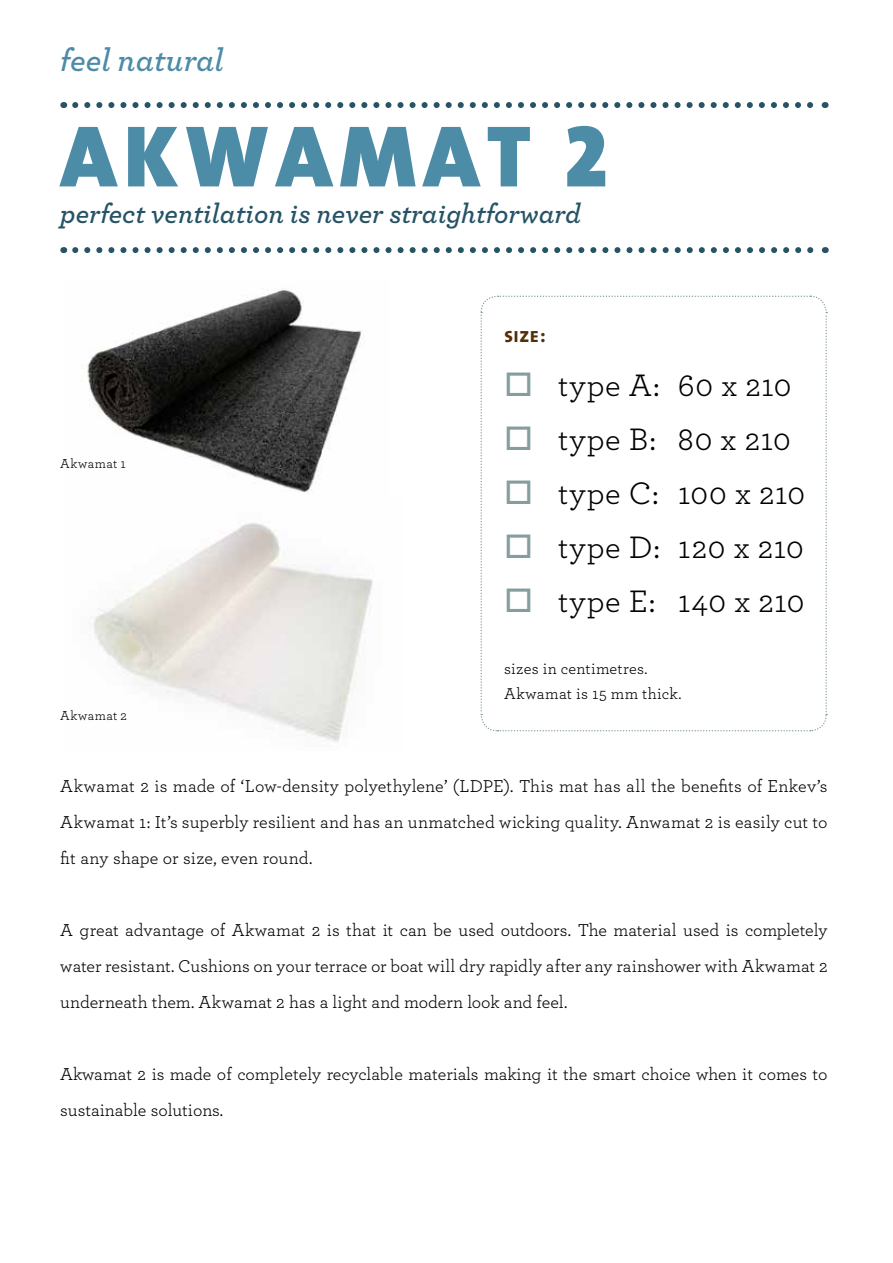
<style>
.page{position:relative;width:893px;height:1263px;background:#fff}
.page>*{position:absolute;margin:0;border:0;box-sizing:border-box;transform-origin:0 0}
.t1{font:88.2px "The Sans Black Caps";letter-spacing:.08em;color:#4d8ca7}
.t2{font:32.55px "Archer";letter-spacing:.02em;color:#000}
.t3{font:32.55px/54px "Archer";color:#000}
.t4{font:italic 600 32.55px "Archer";color:#4d8ca7}
.t5{font:italic 600 27.9px "Archer";color:#265365}
.t6{font:21px "The Sans Bold Caps";color:#542e08}
.t7{font:18px/36px "Archer";color:#000;text-align:justify}
.t8{font:16.35px/24.5px "Archer";letter-spacing:.02em;color:#000}
.t9{font:13.5px "Archer";letter-spacing:.03em;color:#000}
.s1{color:#859e9d}
</style>
<div class="page">
<img style="left:83px;top:289px;width:280px;height:205px">
<img style="left:91px;top:523px;width:282px;height:219px">
<svg style="left:75px;top:247px;width:739px;height:6px"></svg>
<svg style="left:75px;top:102px;width:739px;height:6px"></svg>
<svg style="left:480px;top:295px;width:348px;height:437px"></svg>
<h2 class="t4" style="left:60px;top:35px;width:165px">feel natural</h2>
<h1 class="t1" style="left:60px;top:82px;width:549px">AKWAMAT 2</h1>
<h3 class="t5" style="left:60px;top:192px;width:522px">perfect ventilation is never straightforward</h3>
<p class="t9" style="left:60px;top:454px;width:67px">Akwamat 1</p>
<p class="t6" style="left:504px;top:317px;width:43px">size:</p>
<h2 class="t2" style="left:504px;top:363px;width:157px"><span class="s1">□</span> type A:</h2>
<h2 class="t2" style="left:504px;top:417px;width:153px"><span class="s1">□</span> type B:</h2>
<h2 class="t2" style="left:504px;top:471px;width:156px"><span class="s1">□</span> type C:</h2>
<h2 class="t2" style="left:504px;top:525px;width:157px"><span class="s1">□</span> type D:</h2>
<h2 class="t2" style="left:504px;top:579px;width:153px"><span class="s1">□</span> type E:</h2>
<h2 class="t3" style="left:678px;top:357px;width:129px">60 x 210<br>80 x 210<br>100 x 210<br>120 x 210<br>140 x 210</h2>
<p class="t9" style="left:60px;top:706px;width:68px">Akwamat 2</p>
<p class="t8" style="left:504px;top:656px;width:179px">sizes in centimetres.<br>Akwamat is 15 mm thick.</p>
<p class="t7" style="left:60px;top:767px;width:769px">Akwamat 2 is made of ‘Low-density polyethylene’ (LDPE). This mat has all the benefits of Enkev’s Akwamat 1: It’s superbly resilient and has an unmatched wicking quality. Anwamat 2 is easily cut to fit any shape or size, even round.</p>
<p class="t7" style="left:60px;top:911px;width:769px">A great advantage of Akwamat 2 is that it can be used outdoors. The material used is completely water resistant. Cushions on your terrace or boat will dry rapidly after any rainshower with Akwamat 2 underneath them. Akwamat 2 has a light and modern look and feel.</p>
<p class="t7" style="left:60px;top:1055px;width:769px">Akwamat 2 is made of completely recyclable materials making it the smart choice when it comes to sustainable solutions.</p>
</div>
